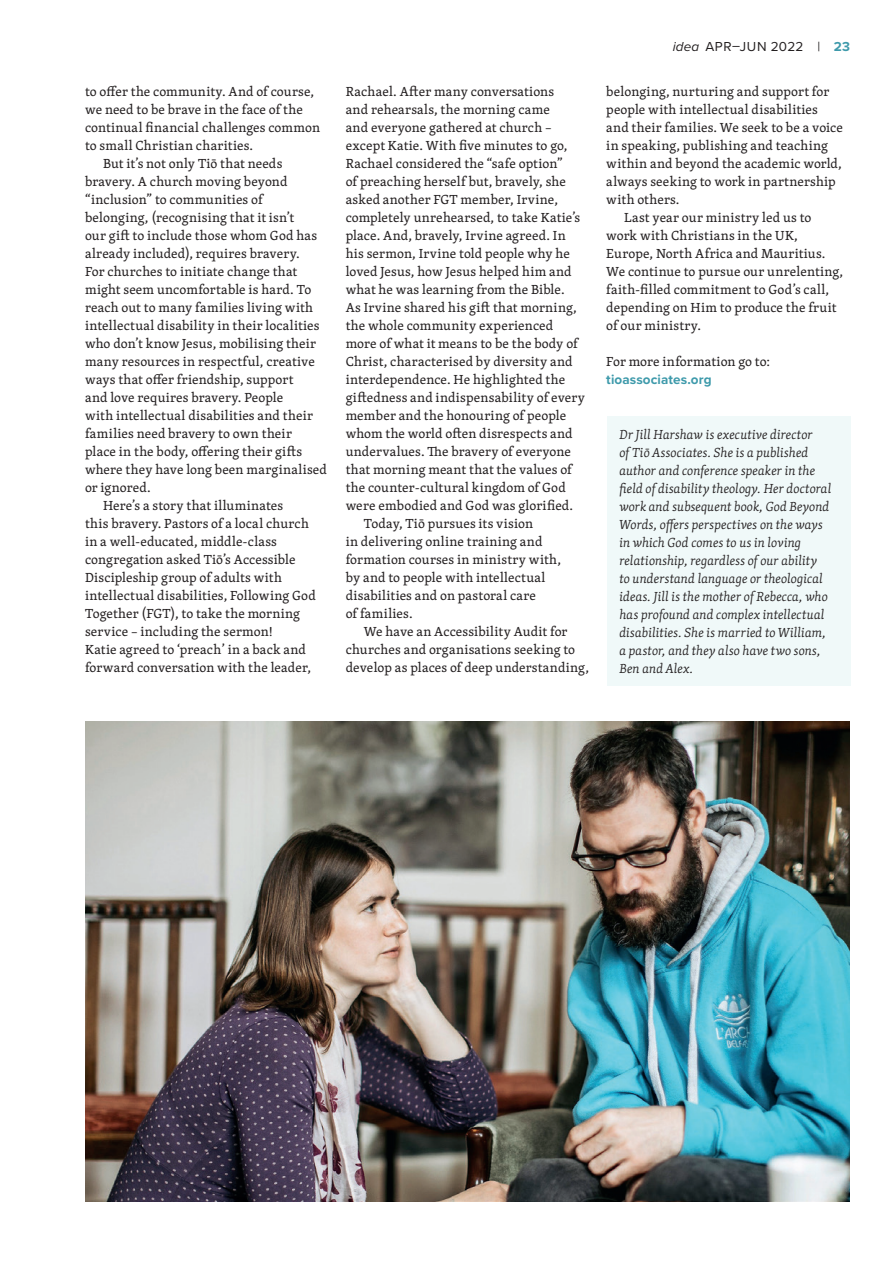
<style>
.page{position:relative;width:893px;height:1263px;background:#fff}
.page>*{position:absolute;margin:0;border:0;box-sizing:border-box;transform-origin:0 0}
.main{font:13.5px/18px "Skolar Latin";letter-spacing:.01em;color:#231f20}
.author{font:italic 300 13.5px/18px "Skolar Latin";letter-spacing:.01em;color:#231f20}
.main__no_indent{font:13.5px/18px "Skolar Latin";color:#231f20}
.t1{font:13.5px "Proxima Nova";letter-spacing:.035em;color:#231f20}
.s1{font-style:italic}
.s2{font-weight:700;color:#3e9aab}
.s3{font-family:"Proxima Nova";font-weight:700;color:#3e9aab}
</style>
<div class="page">
<img style="left:86px;top:721px;width:764px;height:480px">
<div style="left:607px;top:416px;width:244px;height:269px;background:#f0f9f9"></div>
<p class="main" style="left:85px;top:82px;width:236px">to offer the community. And of course, we need to be brave in the face of the continual financial challenges common to small Christian charities.</p>
<p class="main" style="left:85px;top:154px;width:243px;text-indent:18px">But it’s not only Tiō that needs bravery. A church moving beyond “inclusion” to communities of belonging, (recognising that it isn’t<br>our gift to include those whom God has already included), requires bravery.<br>For churches to initiate change that might seem uncomfortable is hard. To reach out to many families living with intellectual disability in their localities who don’t know Jesus, mobilising their many resources in respectful, creative ways that offer friendship, support<br>and love requires bravery. People<br>with intellectual disabilities and their families need bravery to own their<br>place in the body, offering their gifts where they have long been marginalised or ignored.</p>
<p class="main" style="left:85px;top:496px;width:232px;text-indent:18px">Here’s a story that illuminates<br>this bravery. Pastors of a local church in a well-educated, middle-class congregation asked Tiō’s Accessible Discipleship group of adults with intellectual disabilities, Following God Together (FGT), to take the morning service – including the sermon!<br>Katie agreed to ‘preach’ in a back and forward conversation with the leader,</p>
<p class="main" style="left:346px;top:82px;width:241px">Rachael. After many conversations<br>and rehearsals, the morning came<br>and everyone gathered at church – except Katie. With five minutes to go, Rachael considered the “safe option”<br>of preaching herself but, bravely, she asked another FGT member, Irvine, completely unrehearsed, to take Katie’s place. And, bravely, Irvine agreed. In his sermon, Irvine told people why he loved Jesus, how Jesus helped him and what he was learning from the Bible.<br>As Irvine shared his gift that morning, the whole community experienced more of what it means to be the body of Christ, characterised by diversity and interdependence. He highlighted the giftedness and indispensability of every member and the honouring of people whom the world often disrespects and undervalues. The bravery of everyone that morning meant that the values of the counter-cultural kingdom of God were embodied and God was glorified.</p>
<p class="main" style="left:346px;top:514px;width:217px;text-indent:18px">Today, Tiō pursues its vision<br>in delivering online training and formation courses in ministry with, by and to people with intellectual disabilities and on pastoral care<br>of families.</p>
<p class="main" style="left:346px;top:622px;width:245px;text-indent:18px">We have an Accessibility Audit for churches and organisations seeking to develop as places of deep understanding,</p>
<p class="t1" style="left:673px;top:37px;width:179px"><span class="s1">idea</span> APR–JUN 2022 | <span class="s2">23</span></p>
<p class="main" style="left:606px;top:82px;width:238px">belonging, nurturing and support for people with intellectual disabilities and their families. We seek to be a voice in speaking, publishing and teaching within and beyond the academic world, always seeking to work in partnership with others.</p>
<p class="main" style="left:606px;top:208px;width:238px;text-indent:18px">Last year our ministry led us to work with Christians in the UK,<br>Europe, North Africa and Mauritius.<br>We continue to pursue our unrelenting, faith-filled commitment to God’s call, depending on Him to produce the fruit of our ministry.</p>
<p class="main__no_indent" style="left:606px;top:352px;width:165px">For more information go to: <span class="s3">tioassociates.org</span></p>
<p class="author" style="left:619px;top:425px;width:213px">Dr Jill Harshaw is executive director<br>of Tiō Associates. She is a published author and conference speaker in the field of disability theology. Her doctoral work and subsequent book, God Beyond Words, offers perspectives on the ways in which God comes to us in loving relationship, regardless of our ability<br>to understand language or theological ideas. Jill is the mother of Rebecca, who has profound and complex intellectual disabilities. She is married to William, a pastor, and they also have two sons, Ben and Alex.</p>
</div>
